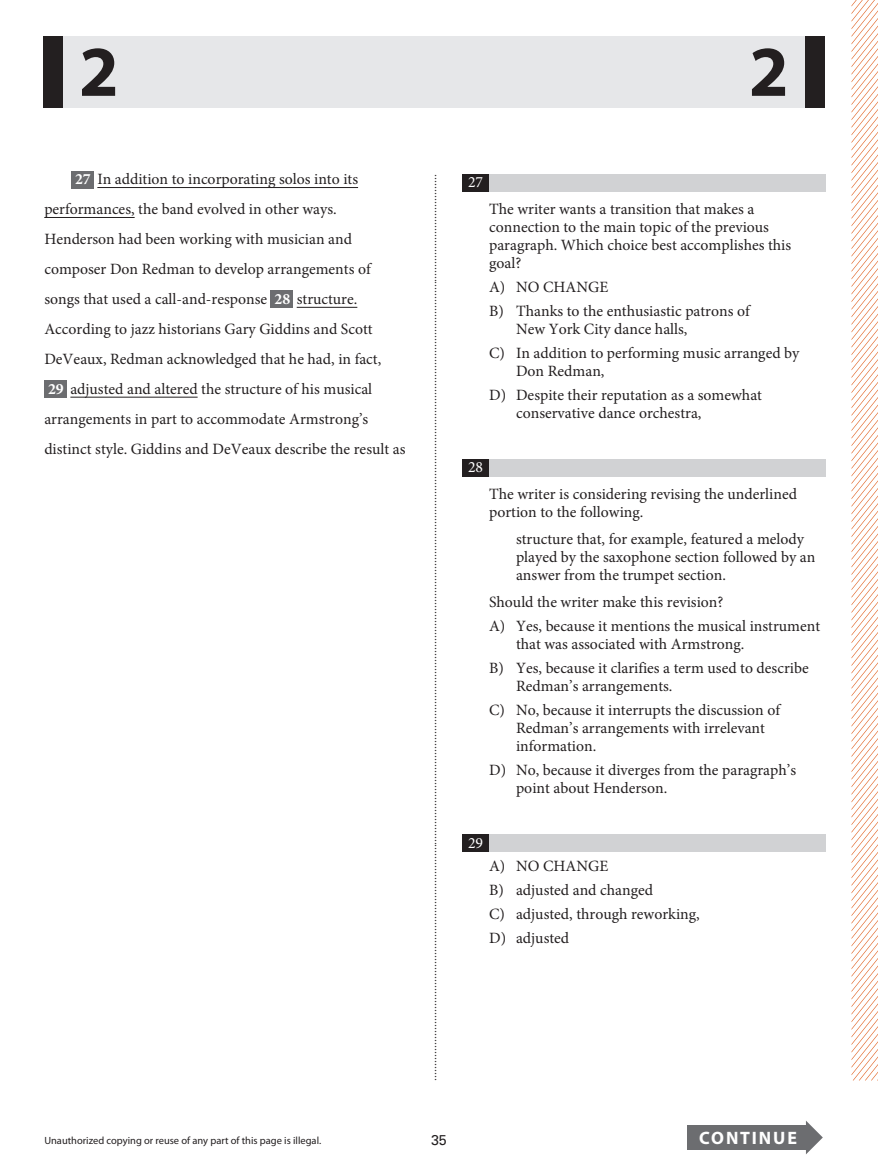
<style>
.page{position:relative;width:878px;height:1175px;background:#fff}
.page>*{position:absolute;margin:0;border:0;box-sizing:border-box;transform-origin:0 0}
.t1{font:700 71.85px "Myriad Pro";color:#231f20}
.t2{font:700 18px "Myriad Pro";letter-spacing:.105em;color:#fff}
.span{font:15.75px/18px "Minion Pro";color:#231f20}
.t3{font:15.75px "Minion Pro";color:#fff}
.t4{font:14.25px "Univers LT Std";color:#231f20}
.t5{font:12px "Times";color:#231f20}
.t6{font:10.5px "Myriad Pro";color:#231f20}
.s1{font-weight:700;color:#fff}
</style>
<div class="page">
<div style="left:687px;top:1125px;width:121px;height:24px;background:#6c6d70"></div>
<svg style="left:805px;top:1121px;width:17px;height:33px"></svg>
<div style="left:71px;top:171px;width:23px;height:18px;background:#6c6d70"></div>
<div style="left:271px;top:290px;width:22px;height:18px;background:#6c6d70"></div>
<div style="left:44px;top:380px;width:23px;height:18px;background:#6c6d70"></div>
<hr style="left:97px;top:187px;width:261px;height:1px;background:#231f20">
<hr style="left:44px;top:217px;width:91px;height:1px;background:#231f20">
<hr style="left:297px;top:307px;width:60px;height:1px;background:#231f20">
<hr style="left:70px;top:397px;width:128px;height:1px;background:#231f20">
<div style="left:462px;top:174px;width:364px;height:18px;background:#d1d2d4"></div>
<div style="left:462px;top:174px;width:27px;height:18px;background:#231f20"></div>
<div style="left:462px;top:459px;width:364px;height:18px;background:#d1d2d4"></div>
<div style="left:462px;top:459px;width:27px;height:18px;background:#231f20"></div>
<div style="left:462px;top:834px;width:364px;height:18px;background:#d1d2d4"></div>
<div style="left:462px;top:834px;width:27px;height:18px;background:#231f20"></div>
<div style="left:59px;top:36px;width:749px;height:72px;background:#e6e7e9"></div>
<div style="left:805px;top:36px;width:19px;height:72px;background:#231f20"></div>
<div style="left:43px;top:36px;width:19px;height:72px;background:#231f20"></div>
<svg style="left:851px;top:0;width:27px;height:1080px"></svg>
<h1 class="t1" style="left:79px;top:25px;width:41px">2</h1>
<h1 class="t1" style="left:749px;top:25px;width:41px">2</h1>
<p class="span" style="left:75px;top:170px;width:284px"><span class="s1">27</span> In addition to incorporating solos into its</p>
<p class="span" style="left:44px;top:200px;width:294px">performances, the band evolved in other ways.</p>
<p class="span" style="left:44px;top:224px;width:328px;line-height:30px">Henderson had been working with musician and composer Don Redman to develop arrangements of songs that used a call-and-response</p>
<p class="span" style="left:274px;top:290px;width:84px"><span class="s1">28</span> structure.</p>
<p class="span" style="left:44px;top:314px;width:362px;line-height:30px">According to jazz historians Gary Giddins and Scott DeVeaux, Redman acknowledged that he had, in fact,<br><span class="s1">29</span> adjusted and altered the structure of his musical arrangements in part to accommodate Armstrong’s distinct style. Giddins and DeVeaux describe the result as</p>
<p class="t5" style="left:446px;top:174px;width:909px;rotate:90deg">...............................................................................................................................................................................................................................................................................................................</p>
<p class="t3" style="left:468px;top:172px;width:17px">27</p>
<p class="span" style="left:489px;top:200px;width:303px">The writer wants a transition that makes a connection to the main topic of the previous paragraph. Which choice best accomplishes this goal?</p>
<p class="span" style="left:489px;top:278px;width:121px">A) NO CHANGE</p>
<p class="span" style="left:516px;top:302px;width:235px;text-indent:-27px">B) Thanks to the enthusiastic patrons of<br>New York City dance halls,</p>
<p class="span" style="left:516px;top:344px;width:285px;text-indent:-27px">C) In addition to performing music arranged by<br>Don Redman,</p>
<p class="span" style="left:516px;top:386px;width:247px;text-indent:-27px">D) Despite their reputation as a somewhat conservative dance orchestra,</p>
<p class="t3" style="left:468px;top:457px;width:17px">28</p>
<p class="span" style="left:489px;top:485px;width:309px">The writer is considering revising the underlined portion to the following.</p>
<p class="span" style="left:516px;top:530px;width:301px">structure that, for example, featured a melody played by the saxophone section followed by an answer from the trumpet section.</p>
<p class="span" style="left:489px;top:593px;width:236px">Should the writer make this revision?</p>
<p class="span" style="left:516px;top:617px;width:306px;text-indent:-27px">A) Yes, because it mentions the musical instrument that was associated with Armstrong.</p>
<p class="span" style="left:516px;top:659px;width:294px;text-indent:-27px">B) Yes, because it clarifies a term used to describe<br>Redman’s arrangements.</p>
<p class="span" style="left:516px;top:701px;width:265px;text-indent:-27px">C) No, because it interrupts the discussion of<br>Redman’s arrangements with irrelevant information.</p>
<p class="span" style="left:516px;top:761px;width:281px;text-indent:-27px">D) No, because it diverges from the paragraph’s point about Henderson.</p>
<p class="t3" style="left:468px;top:832px;width:17px">29</p>
<p class="span" style="left:489px;top:857px;width:121px">A) NO CHANGE</p>
<p class="span" style="left:489px;top:881px;width:165px">B) adjusted and changed</p>
<p class="span" style="left:489px;top:905px;width:212px">C) adjusted, through reworking,</p>
<p class="span" style="left:489px;top:929px;width:82px">D) adjusted</p>
<p class="t6" style="left:44px;top:1133px;width:278px">Unauthorized copying or reuse of any part of this page is illegal.</p>
<p class="t2" style="left:699px;top:1126px;width:99px">CONTINUE</p>
<p class="t4" style="left:431px;top:1131px;width:17px">35</p>
</div>
